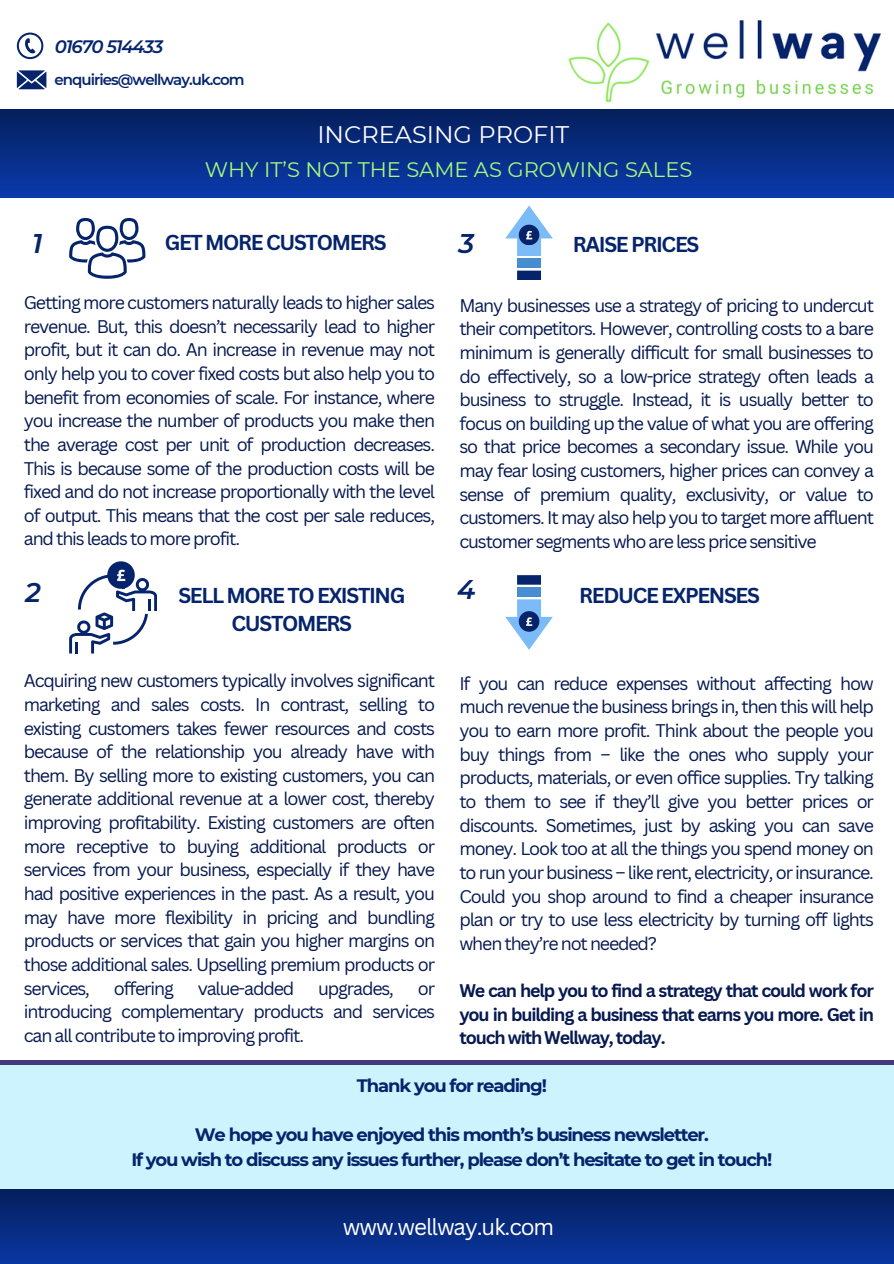
<style>
.page{position:relative;width:894px;height:1264px;background:#fff}
.page>*{position:absolute;margin:0;border:0;box-sizing:border-box;transform-origin:0 0}
.t1{font:italic 600 27px "Montserrat";color:#05246b}
.t2{font:24px "Montserrat";color:#fff}
.t3{font:22.5px "Canva Sans";letter-spacing:-.05em;color:#fff}
.t4{font:700 21px/28.2px "Canva Sans";letter-spacing:-.065em;color:#05246b;text-align:center}
.t5{font:21px "Montserrat";color:#aaf87a}
.t6{font:700 18px/24.8px "Montserrat";letter-spacing:-.065em;color:#05246b;text-align:center}
.t7{font:italic 600 18px "Montserrat";letter-spacing:-.065em;color:#05246b}
.t8{font:17.85px/23.7px "Canva Sans";letter-spacing:-.065em;color:#061950;text-align:justify}
.t9{font:700 17.85px/23.7px "Canva Sans";letter-spacing:-.065em;color:#061950;text-align:justify}
.t10{font:600 15px "Montserrat";letter-spacing:-.065em;color:#05246b}
</style>
<div class="page">
<div style="left:0;top:1065px;width:893px;height:124px;background:#cdf3ff"></div>
<div style="left:0;top:1189px;width:893px;height:74px;background:linear-gradient(to bottom,#051f5b,#0936a1)"></div>
<img style="left:568px;top:20px;width:313px;height:83px">
<div style="left:0;top:109px;width:893px;height:89px;background:linear-gradient(to bottom,#051f5c,#0a3aad)"></div>
<svg style="left:69px;top:218px;width:76px;height:61px"></svg>
<div style="left:517px;top:258px;width:24px;height:10px;background:#468ed1"></div>
<svg style="left:517px;top:271px;width:24px;height:9px"></svg>
<svg style="left:69px;top:561px;width:88px;height:92px"></svg>
<svg style="left:505px;top:205px;width:47px;height:51px"></svg>
<div style="left:517px;top:587px;width:24px;height:9px;background:#468ed1"></div>
<svg style="left:517px;top:575px;width:24px;height:9px"></svg>
<svg style="left:505px;top:599px;width:47px;height:51px"></svg>
<div style="left:0;top:1060px;width:893px;height:5px;background:#453a7d"></div>
<svg style="left:17px;top:33px;width:26px;height:26px"></svg>
<svg style="left:17px;top:70px;width:29px;height:19px"></svg>
<h3 class="t7" style="left:55px;top:36px;width:110px">01670 514433</h3>
<p class="t10" style="left:54px;top:71px;width:192px">enquiries@wellway.uk.com</p>
<h4 class="t1" style="left:32px;top:227px;width:12px">1</h4>
<p class="t2" style="left:317px;top:120px;width:253px">INCREASING PROFIT</p>
<p class="t5" style="left:205px;top:157px;width:489px">WHY IT’S NOT THE SAME AS GROWING SALES</p>
<p class="t4" style="left:165px;top:228px;width:223px">GET MORE CUSTOMERS</p>
<p class="t1" style="left:458px;top:227px;width:17px">3</p>
<p class="t4" style="left:572px;top:230px;width:128px">RAISE PRICES</p>
<p class="t8" style="left:24px;top:290px;width:412px">Getting more customers naturally leads to higher sales revenue. But, this doesn’t necessarily lead to higher profit, but it can do. An increase in revenue may not only help you to cover fixed costs but also help you to benefit from economies of scale. For instance, where you increase the number of products you make then the average cost per unit of production decreases.<br>This is because some of the production costs will be fixed and do not increase proportionally with the level of output. This means that the cost per sale reduces, and this leads to more profit.</p>
<p class="t1" style="left:25px;top:576px;width:17px">2</p>
<h1 class="t4" style="left:178px;top:580px;width:228px">SELL MORE TO EXISTING<br>CUSTOMERS</h1>
<p class="t8" style="left:459px;top:293px;width:416px">Many businesses use a strategy of pricing to undercut their competitors. However, controlling costs to a bare minimum is generally difficult for small businesses to do effectively, so a low-price strategy often leads a business to struggle. Instead, it is usually better to focus on building up the value of what you are offering so that price becomes a secondary issue. While you may fear losing customers, higher prices can convey a sense of premium quality, exclusivity, or value to customers. It may also help you to target more affluent customer segments who are less price sensitive</p>
<p class="t1" style="left:457px;top:573px;width:20px">4</p>
<h3 class="t4" style="left:579px;top:580px;width:182px">REDUCE EXPENSES</h3>
<h3 class="t8" style="left:24px;top:668px;width:412px">Acquiring new customers typically involves significant marketing and sales costs. In contrast, selling to existing customers takes fewer resources and costs because of the relationship you already have with them. By selling more to existing customers, you can generate additional revenue at a lower cost, thereby improving profitability. Existing customers are often more receptive to buying additional products or services from your business, especially if they have had positive experiences in the past. As a result, you may have more flexibility in pricing and bundling products or services that gain you higher margins on those additional sales. Upselling premium products or services,</h3>
<p class="t8" style="left:459px;top:671px;width:416px">If you can reduce expenses without affecting how much revenue the business brings in, then this will help you to earn more profit. Think about the people you buy things from – like the ones who supply your products, materials, or even office supplies. Try talking to them to see if they’ll give you better prices or discounts. Sometimes, just by asking you can save money. Look too at all the things you spend money on to run your business – like rent, electricity, or insurance.<br>Could you shop around to find a cheaper insurance plan or try to use less electricity by turning off lights when they’re not needed?</p>
<p class="t9" style="left:459px;top:978px;width:416px">We can help you to find a strategy that could work for you in building a business that earns you more. Get in touch with Wellway, today.</p>
<p class="t6" style="left:357px;top:1072px;width:191px">Thank you for reading!</p>
<p class="t6" style="left:131px;top:1122px;width:642px">We hope you have enjoyed this month’s business newsletter.<br>If you wish to discuss any issues further, please don’t hesitate to get in touch!</p>
<h3 class="t8" style="left:114px;top:975px;width:62px">offering</h3>
<h3 class="t8" style="left:198px;top:975px;width:98px">value-added</h3>
<h3 class="t8" style="left:318px;top:975px;width:77px">upgrades,</h3>
<h3 class="t8" style="left:24px;top:975px;width:412px;text-indent:394px">or introducing complementary products and services can all contribute to improving profit.</h3>
<h5 class="t3" style="left:343px;top:1210px;width:213px">www.wellway.uk.com</h5>
</div>
